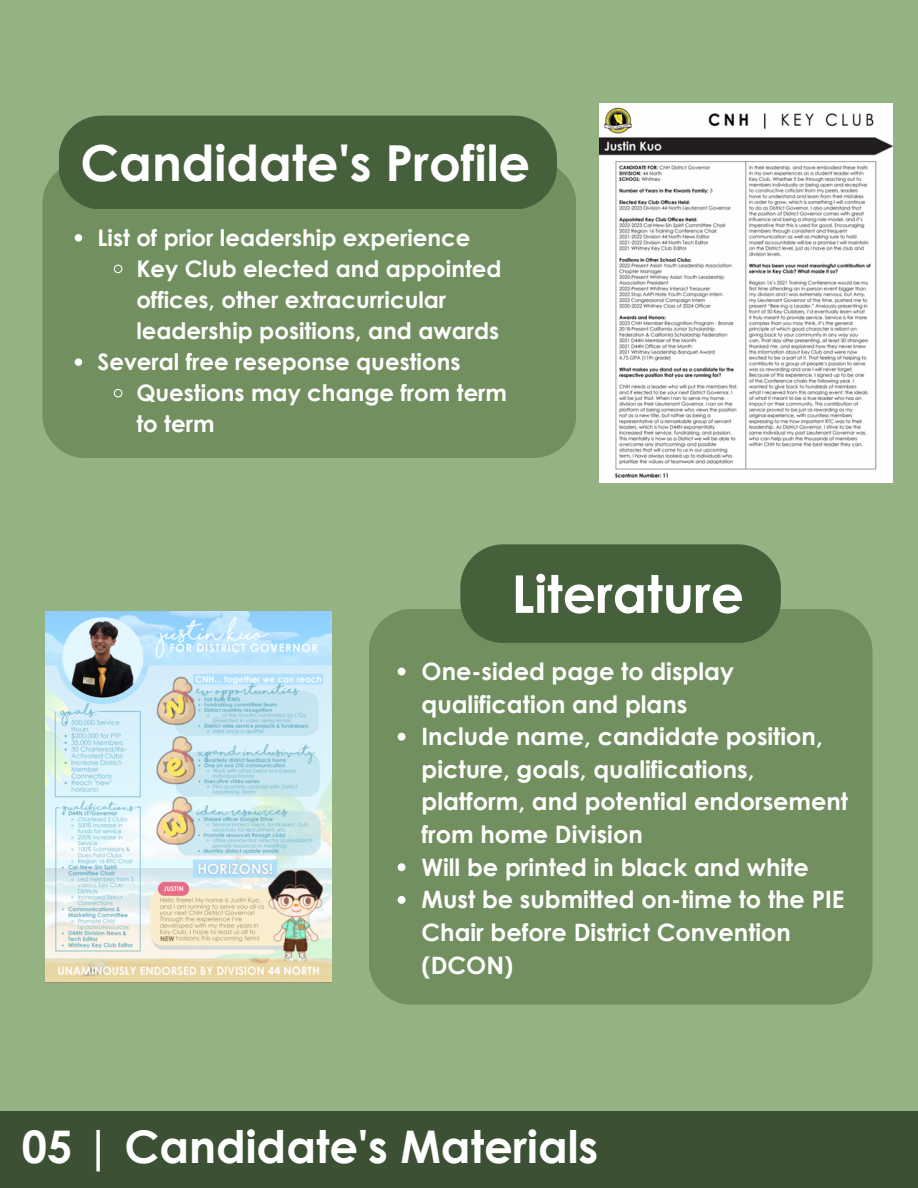
<style>
.page{position:relative;width:918px;height:1188px;background:#95b283}
.page>*{position:absolute;margin:0;border:0;box-sizing:border-box;transform-origin:0 0}
.t1{font:700 52.05px "Century Gothic";color:#fff}
.t2{font:700 49.65px "Century Gothic";color:#fff}
.t3{font:700 45px "Century Gothic";color:#fff}
.t4{font:700 24px/32.7px "Century Gothic";color:#fff}
.t5{font:700 22.8px/31px "Century Gothic";color:#fff}
</style>
<div class="page">
<div style="left:0;top:1112px;width:918px;height:76px;background:#3c5034"></div>
<div style="left:42px;top:161px;width:534px;height:297px;background:#728f5f;border-radius:43px"></div>
<div style="left:59px;top:116px;width:498px;height:93px;background:#47603c;border-radius:43px"></div>
<div style="left:369px;top:609px;width:503px;height:396px;background:#728f5f;border-radius:43px"></div>
<div style="left:460px;top:544px;width:321px;height:99px;background:#47603c;border-radius:43px"></div>
<img style="left:45px;top:612px;width:286px;height:370px">
<img style="left:600px;top:103px;width:292px;height:379px">
<svg style="left:75px;top:234px;width:7px;height:8px"></svg>
<svg style="left:113px;top:264px;width:10px;height:10px"></svg>
<svg style="left:75px;top:358px;width:7px;height:8px"></svg>
<svg style="left:113px;top:389px;width:10px;height:9px"></svg>
<svg style="left:398px;top:668px;width:8px;height:7px"></svg>
<svg style="left:398px;top:733px;width:8px;height:8px"></svg>
<svg style="left:398px;top:863px;width:8px;height:8px"></svg>
<svg style="left:398px;top:896px;width:8px;height:8px"></svg>
<p class="t2" style="left:81px;top:131px;width:451px">Candidate's Profile</p>
<p class="t5" style="left:97px;top:221px;width:375px">List of prior leadership experience</p>
<p class="t5" style="left:136px;top:252px;width:367px">Key Club elected and appointed offices, other extracurricular leadership positions, and awards</p>
<p class="t5" style="left:97px;top:346px;width:364px">Several free reseponse questions</p>
<p class="t5" style="left:136px;top:377px;width:372px">Questions may change from term to term</p>
<p class="t1" style="left:512px;top:561px;width:234px">Literature</p>
<p class="t4" style="left:422px;top:654px;width:314px">One-sided page to display qualification and plans</p>
<p class="t4" style="left:422px;top:719px;width:428px">Include name, candidate position, picture, goals, qualifications, platform, and potential endorsement from home Division</p>
<p class="t4" style="left:422px;top:850px;width:389px">Will be printed in black and white</p>
<p class="t4" style="left:422px;top:883px;width:424px">Must be submitted on-time to the PIE<br>Chair before District Convention (DCON)</p>
<p class="t3" style="left:22px;top:1118px;width:578px">05 | Candidate's Materials</p>
</div>
